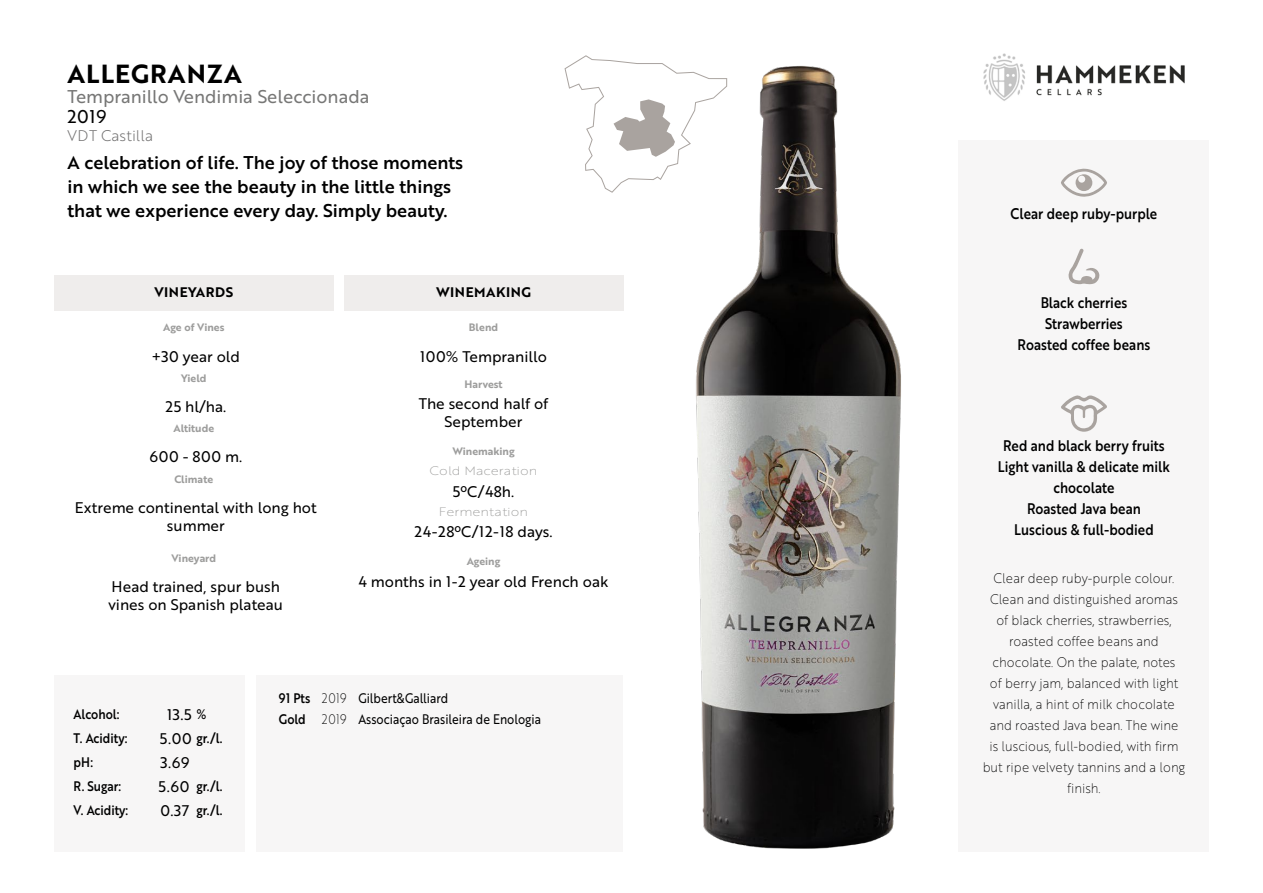
<style>
.page{position:relative;width:1263px;height:893px;background:#fff}
.page>*{position:absolute;margin:0;border:0;box-sizing:border-box;transform-origin:0 0}
.t1{font:25.5px "Brother 1816 Bold";letter-spacing:.04em;color:#000}
.t2{font:18px/24px "Brother 1816 Medium";color:#000}
.t3{font:18px "Brother 1816 Regular";color:#777776}
.t4{font:18px "Brother 1816 Regular";color:#000}
.t5{font:15px/18px "Brother 1816 Regular";color:#000;text-align:center}
.t6{font:15px/21px "Brother 1816 Medium";color:#000;text-align:center;scale:.88 1}
.t7{font:15px "Brother 1816 Light";letter-spacing:.005em;color:#706f6f}
.t8{font:13.5px/21px "Brother 1816 Thin";color:#000;text-align:center;scale:.92 1}
.t9{font:13.5px/23.9px "Brother 1816 Medium";color:#000;scale:.88 1}
.t10{font:13.5px/21px "Brother 1816 Regular";color:#000;scale:.87 1}
.t11{font:13.5px "Brother 1816 Bold";letter-spacing:.04em;color:#000}
.t12{font:13.5px/21px "Brother 1816 Thin";letter-spacing:.04em;color:#000;scale:.87 1}
.t13{font:12px "Brother 1816 Thin";color:#9d9d9c;scale:1.15 1}
.t14{font:10.5px "Brother 1816 Bold";color:#9d9d9c}
</style>
<div class="page">
<div style="left:958px;top:140px;width:251px;height:711px;background:#f7f6f6"></div>
<div style="left:257px;top:675px;width:366px;height:176px;background:#f7f6f6"></div>
<div style="left:54px;top:675px;width:190px;height:176px;background:#f7f6f6"></div>
<div style="left:344px;top:276px;width:279px;height:35px;background:#efedec"></div>
<div style="left:54px;top:276px;width:280px;height:35px;background:#efedec"></div>
<svg style="left:1061px;top:395px;width:46px;height:37px"></svg>
<svg style="left:1068px;top:249px;width:32px;height:35px"></svg>
<svg style="left:1061px;top:169px;width:46px;height:28px"></svg>
<img style="left:983px;top:53px;width:202px;height:48px">
<img style="left:696px;top:65px;width:205px;height:784px">
<svg style="left:564px;top:55px;width:163px;height:138px"></svg>
<h1 class="t1" style="left:67px;top:54px;width:176px">ALLEGRANZA</h1>
<h2 class="t3" style="left:67px;top:83px;width:303px">Tempranillo Vendimia Seleccionada</h2>
<h2 class="t4" style="left:67px;top:103px;width:40px">2019</h2>
<p class="t7" style="left:67px;top:125px;width:87px">VDT Castilla</p>
<h2 class="t2" style="left:67px;top:150px;width:397px">A celebration of life. The joy of those moments in which we see the beauty in the little things that we experience every day. Simply beauty.</h2>
<p class="t11" style="left:154px;top:282px;width:80px">VINEYARDS</p>
<p class="t11" style="left:436px;top:282px;width:97px">WINEMAKING</p>
<p class="t14" style="left:163px;top:320px;width:63px">Age of Vines</p>
<p class="t14" style="left:469px;top:320px;width:31px">Blend</p>
<p class="t5" style="left:152px;top:346px;width:90px">+30 year old</p>
<p class="t5" style="left:420px;top:346px;width:128px">100% Tempranillo</p>
<p class="t5" style="left:165px;top:397px;width:62px">25 hl/ha.</p>
<p class="t5" style="left:419px;top:394px;width:131px">The second half of<br>September</p>
<p class="t5" style="left:149px;top:447px;width:94px">600 - 800 m.</p>
<p class="t5" style="left:453px;top:482px;width:63px">5ºC/48h.</p>
<p class="t5" style="left:75px;top:498px;width:243px">Extreme continental with long hot summer</p>
<p class="t14" style="left:181px;top:370px;width:27px">Yield</p>
<p class="t14" style="left:464px;top:377px;width:40px">Harvest</p>
<p class="t14" style="left:173px;top:421px;width:42px">Altitude</p>
<p class="t14" style="left:452px;top:443px;width:64px">Winemaking</p>
<p class="t13" style="left:430px;top:461px;width:95px">Cold Maceration</p>
<p class="t13" style="left:439px;top:503px;width:79px">Fermentation</p>
<p class="t14" style="left:174px;top:471px;width:40px">Climate</p>
<p class="t5" style="left:414px;top:522px;width:139px">24-28ºC/12-18 days.</p>
<p class="t14" style="left:171px;top:550px;width:46px">Vineyard</p>
<p class="t14" style="left:467px;top:553px;width:35px">Ageing</p>
<p class="t5" style="left:109px;top:577px;width:176px;text-align:left">Head trained, spur bush vines on Spanish plateau</p>
<p class="t5" style="left:358px;top:572px;width:251px">4 months in 1-2 year old French oak</p>
<p class="t5" style="left:160px;top:702px;width:33px;line-height:23.9px">13.5<br>5.00</p>
<p class="t9" style="left:74px;top:702px;width:53px">Alcohol:</p>
<p class="t9" style="left:197px;top:702px;width:13px">%</p>
<p class="t9" style="left:74px;top:726px;width:63px">T. Acidity:</p>
<p class="t9" style="left:197px;top:726px;width:31px">gr./l.</p>
<p class="t9" style="left:74px;top:750px;width:56px">pH:<br>R. Sugar:</p>
<p class="t5" style="left:159px;top:750px;width:32px;line-height:23.9px;text-align:left">3.69<br>5.60</p>
<p class="t9" style="left:197px;top:774px;width:31px">gr./l.</p>
<p class="t9" style="left:74px;top:798px;width:64px">V. Acidity:</p>
<p class="t9" style="left:197px;top:798px;width:31px">gr./l.</p>
<p class="t5" style="left:160px;top:801px;width:31px">0.37</p>
<p class="t9" style="left:279px;top:687px;width:37px;line-height:21px">91 Pts<br>Gold</p>
<p class="t10" style="left:358px;top:687px;width:211px">Gilbert&amp;Galliard<br>Associaçao Brasileira de Enologia</p>
<p class="t12" style="left:322px;top:687px;width:30px">2019<br>2019</p>
<p class="t6" style="left:1011px;top:203px;width:168px">Clear deep ruby-purple</p>
<p class="t6" style="left:1018px;top:292px;width:152px">Black cherries<br>Strawberries<br>Roasted coffee beans</p>
<p class="t6" style="left:998px;top:435px;width:197px">Red and black berry fruits<br>Light vanilla &amp; delicate milk chocolate<br>Roasted Java bean<br>Luscious &amp; full-bodied</p>
<p class="t8" style="left:983px;top:567px;width:222px">Clear deep ruby-purple colour.<br>Clean and distinguished aromas of black cherries, strawberries, roasted coffee beans and chocolate. On the palate, notes<br>of berry jam, balanced with light vanilla, a hint of milk chocolate and roasted Java bean. The wine<br>is luscious, full-bodied, with firm but ripe velvety tannins and a long finish.</p>
</div>
